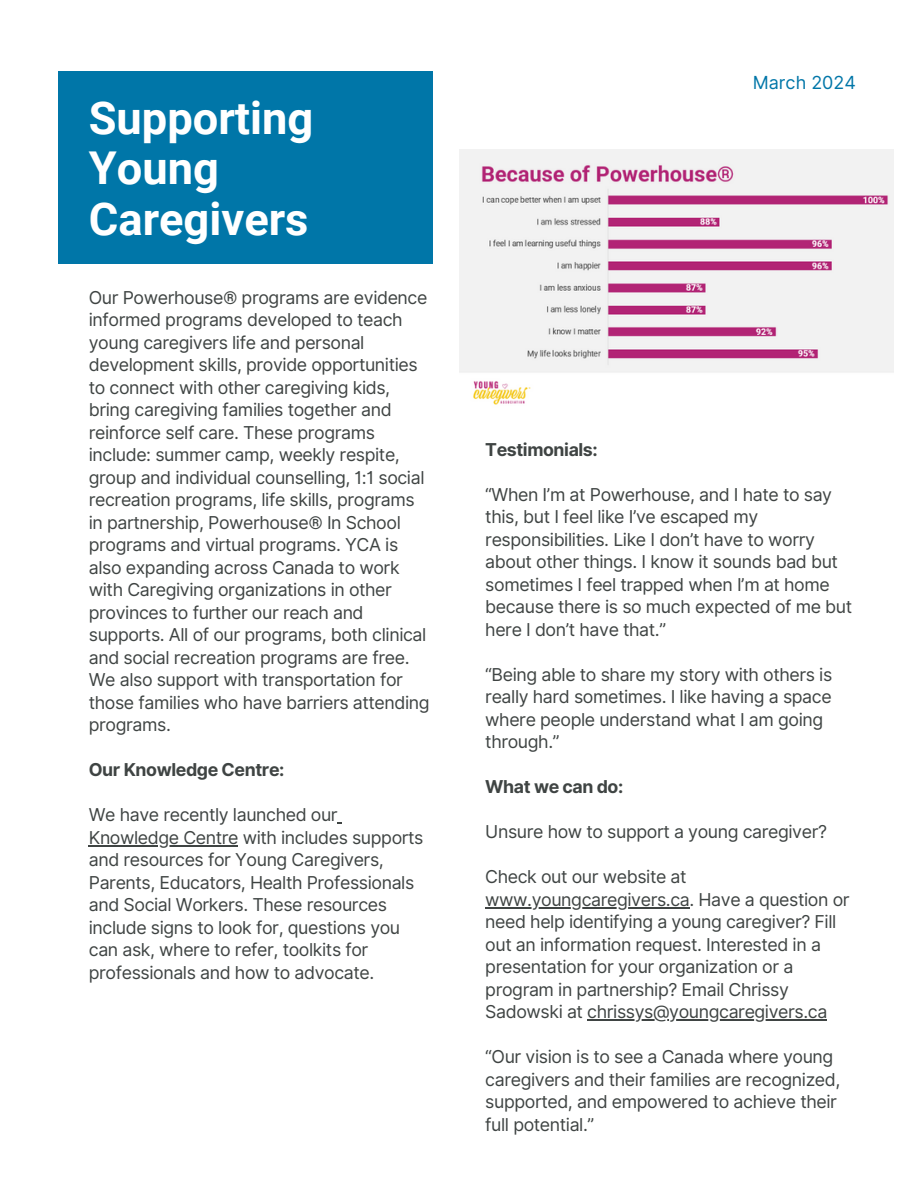
<style>
.page{position:relative;width:918px;height:1188px;background:#fff}
.page>*{position:absolute;margin:0;border:0;box-sizing:border-box;transform-origin:0 0}
.t1{font:700 45.3px/50.7px "Roboto";color:#fff}
.t2{font:18px "Inter";color:#0076a8}
.t3{font:17.7px/22.5px "Inter";letter-spacing:-.025em;color:#3f4443}
.t4{font:700 17.7px "Inter";letter-spacing:-.025em;color:#3f4443}
</style>
<div class="page">
<div style="left:58px;top:72px;width:375px;height:192px;background:#0076a8"></div>
<img style="left:459px;top:149px;width:434px;height:256px">
<hr style="left:485px;top:907px;width:205px;height:1px;background:#3f4443">
<hr style="left:587px;top:1020px;width:240px;height:1px;background:#3f4443">
<hr style="left:89px;top:845px;width:149px;height:1px;background:#3f4443">
<p class="t1" style="left:89px;top:93px;width:226px">Supporting<br>Young<br>Caregivers</p>
<h2 class="t3" style="left:89px;top:286px;width:342px">Our Powerhouse® programs are evidence informed programs developed to teach young caregivers life and personal development skills, provide opportunities to connect with other caregiving kids, bring caregiving families together and reinforce self care. These programs include: summer camp, weekly respite, group and individual counselling, 1:1 social recreation programs, life skills, programs in partnership, Powerhouse® In School programs and virtual programs. YCA is also expanding across Canada to work with Caregiving organizations in other provinces to further our reach and supports. All of our programs, both clinical and social recreation programs are free.<br>We also support with transportation for those families who have barriers attending programs.</h2>
<p class="t4" style="left:89px;top:759px;width:197px">Our Knowledge Centre:</p>
<p class="t3" style="left:89px;top:804px;width:250px">We have recently launched our</p>
<p class="t3" style="left:89px;top:826px;width:336px">Knowledge Centre with includes supports and resources for Young Caregivers, Parents, Educators, Health Professionals and Social Workers. These resources include signs to look for, questions you can ask, where to refer, toolkits for professionals and how to advocate.</p>
<p class="t2" style="left:753px;top:71px;width:105px">March 2024</p>
<p class="t4" style="left:485px;top:439px;width:114px">Testimonials:</p>
<h2 class="t3" style="left:485px;top:483px;width:368px">“When I’m at Powerhouse, and I hate to say this, but I feel like I’ve escaped my responsibilities. Like I don’t have to worry about other things. I know it sounds bad but sometimes I feel trapped when I’m at home because there is so much expected of me but here I don’t have that.”</h2>
<p class="t3" style="left:485px;top:663px;width:349px">“Being able to share my story with others is really hard sometimes. I like having a space where people understand what I am going through.”</p>
<p class="t4" style="left:485px;top:776px;width:140px">What we can do:</p>
<p class="t3" style="left:485px;top:821px;width:343px">Unsure how to support a young caregiver?</p>
<p class="t3" style="left:485px;top:866px;width:203px">Check out our website at</p>
<h2 class="t3" style="left:485px;top:888px;width:366px">www.youngcaregivers.ca. Have a question or need help identifying a young caregiver? Fill out an information request. Interested in a presentation for your organization or a program in partnership? Email Chrissy Sadowski at chrissys@youngcaregivers.ca</h2>
<p class="t3" style="left:485px;top:1046px;width:357px">“Our vision is to see a Canada where young caregivers and their families are recognized, supported, and empowered to achieve their full potential.”</p>
</div>
